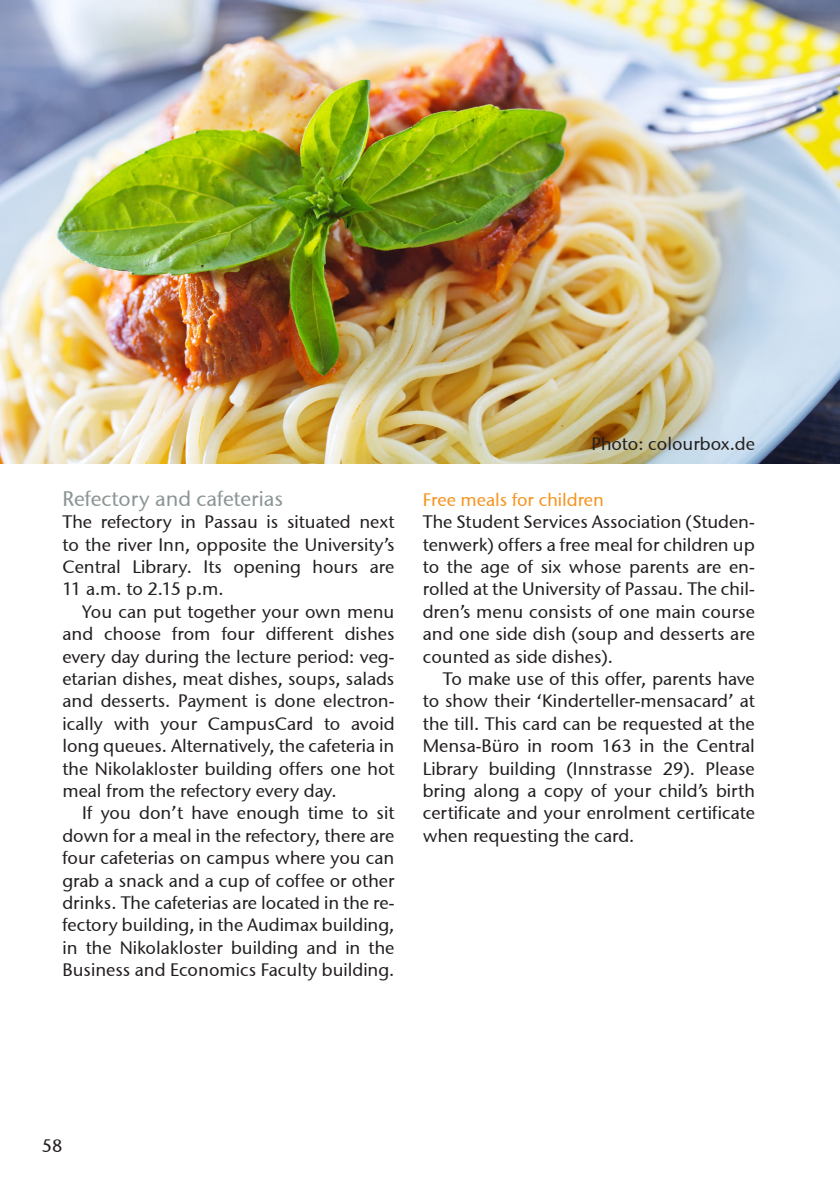
<style>
.page{position:relative;width:840px;height:1191px;background:#fff}
.page>*{position:absolute;margin:0;border:0;box-sizing:border-box;transform-origin:0 0}
.Überschrift_2{font:21px "Stone Sans OSITCTT Medium";color:#8c9595}
.Fließtext{font:18px/22.4px "Stone Sans ITCTT Medium";color:#231f20;text-align:justify}
.Überschrift_3{font:18px "Stone Sans ITCTT Medium";color:#f7931d}
</style>
<div class="page">
<img style="left:0;top:0;width:839px;height:463px">
<p class="Überschrift_2" style="left:62px;top:485px;width:222px">Refectory and cafeterias</p>
<p class="Fließtext" style="left:62px;top:510px;width:333px">The refectory in Passau is situated next to the river Inn, opposite the University’s Central Library. Its opening hours are 11 a.m. to 2.15 p.m.</p>
<p class="Fließtext" style="left:62px;top:600px;width:333px;text-indent:20px">You can put together your own menu and choose from four different dishes every day during the lecture period: veg&shy;etarian dishes, meat dishes, soups, salads and desserts. Payment is done electron&shy;ically with your CampusCard to avoid long queues. Alternatively, the cafeteria in the Nikolakloster building offers one hot meal from the refectory every day.</p>
<p class="Fließtext" style="left:62px;top:802px;width:333px;text-indent:20px">If you don’t have enough time to sit down for a meal in the refectory, there are four cafeterias on campus where you can grab a snack and a cup of coffee or other drinks. The cafeterias are located in the re&shy;fectory building, in the Audimax building, in the Nikolakloster building and in the Business and Economics Faculty building.</p>
<p class="Fließtext" style="left:591px;top:432px;width:165px">Photo: colourbox.de</p>
<p class="Überschrift_3" style="left:422px;top:488px;width:182px">Free meals for children</p>
<p class="Fließtext" style="left:422px;top:510px;width:333px">The Student Services Association (Studen&shy;tenwerk) offers a free meal for children up to the age of six whose parents are en&shy;rolled at the University of Passau. The chil&shy;dren’s menu consists of one main course and one side dish (soup and desserts are counted as side dishes).</p>
<p class="Fließtext" style="left:422px;top:667px;width:333px;text-indent:20px">To make use of this offer, parents have to show their ‘Kinderteller-mensacard’ at the till. This card can be requested at the Mensa-Büro in room 163 in the Central Library building (Innstrasse 29). Please bring along a copy of your child’s birth certificate and your enrolment certificate when requesting the card.</p>
<p class="Fließtext" style="left:42px;top:1134px;width:22px">58</p>
</div>
